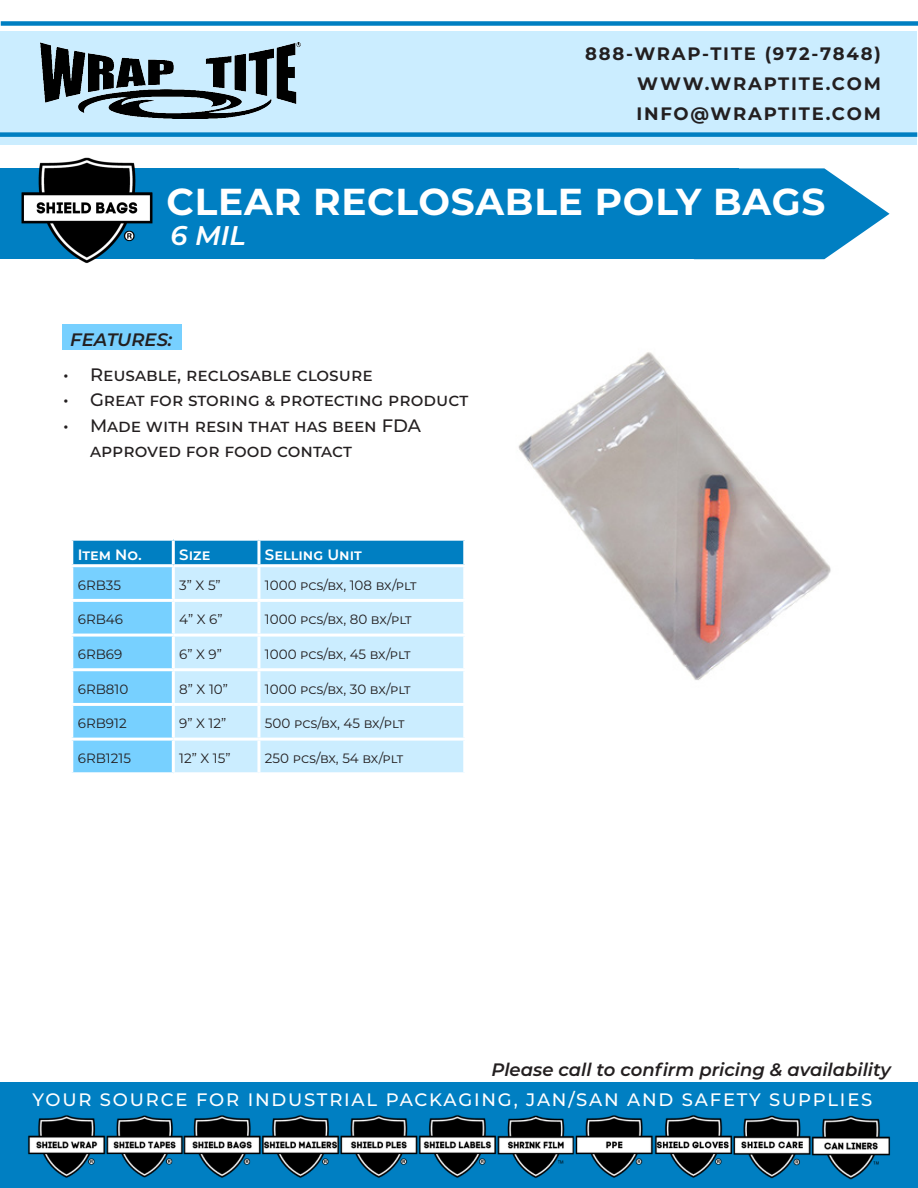
<style>
.page{position:relative;width:918px;height:1188px;background:#fff}
.page>*{position:absolute;margin:0;border:0;box-sizing:border-box;transform-origin:0 0}
.t1{font:700 37.5px "Montserrat";letter-spacing:.02em;color:#fff}
.t2{font:italic 600 27px "Montserrat";color:#fff}
.t3{font:500 18px/25.5px "Montserrat";color:#231f20}
.t4{font:500 18px "Montserrat";letter-spacing:.1em;color:#fff}
.t5{font:700 18px "Montserrat";letter-spacing:.1em;color:#231f20}
.t6{font:italic 600 18px "Montserrat";color:#231f20}
.t7{font:600 15px "Montserrat";color:#fff}
.t8{font:13.5px "Montserrat";color:#231f20}
</style>
<div class="page">
<svg style="left:739px;top:168px;width:151px;height:91px"></svg>
<div style="left:63px;top:324px;width:119px;height:26px;background:#77d0ff"></div>
<div style="left:1px;top:31px;width:916px;height:114px;background:#cbedff"></div>
<div style="left:1px;top:21px;width:917px;height:5px;background:#007fc2"></div>
<div style="left:0;top:132px;width:917px;height:5px;background:#007fc2"></div>
<img style="left:40px;top:43px;width:261px;height:75px">
<div style="left:0;top:168px;width:739px;height:91px;background:#007fc2"></div>
<div style="left:0;top:1082px;width:918px;height:106px;background:#007fc2"></div>
<img style="left:28px;top:1115px;width:862px;height:65px">
<img style="left:21px;top:157px;width:132px;height:107px">
<svg style="left:73px;top:541px;width:390px;height:231px;background:#52b6eb"></svg>
<div style="left:175px;top:567px;width:288px;height:205px;background:#cbedff"></div>
<hr style="left:172px;top:541px;width:3px;height:23px;background:#fff">
<hr style="left:257px;top:541px;width:3px;height:23px;background:#fff">
<hr style="left:70px;top:564px;width:103px;height:3px;background:#fff">
<hr style="left:173px;top:564px;width:86px;height:3px;background:#fff">
<hr style="left:259px;top:564px;width:207px;height:3px;background:#fff">
<hr style="left:172px;top:567px;width:3px;height:32px;background:#fff">
<hr style="left:257px;top:567px;width:3px;height:32px;background:#fff">
<hr style="left:70px;top:599px;width:103px;height:3px;background:#fff">
<hr style="left:173px;top:599px;width:86px;height:3px;background:#fff">
<hr style="left:172px;top:602px;width:3px;height:32px;background:#fff">
<hr style="left:259px;top:599px;width:207px;height:3px;background:#fff">
<hr style="left:257px;top:602px;width:3px;height:32px;background:#fff">
<hr style="left:70px;top:634px;width:103px;height:3px;background:#fff">
<hr style="left:173px;top:634px;width:86px;height:3px;background:#fff">
<hr style="left:172px;top:637px;width:3px;height:31px;background:#fff">
<hr style="left:259px;top:634px;width:207px;height:3px;background:#fff">
<hr style="left:257px;top:637px;width:3px;height:31px;background:#fff">
<hr style="left:70px;top:668px;width:103px;height:3px;background:#fff">
<hr style="left:173px;top:668px;width:86px;height:3px;background:#fff">
<hr style="left:172px;top:671px;width:3px;height:32px;background:#fff">
<hr style="left:259px;top:668px;width:207px;height:3px;background:#fff">
<hr style="left:257px;top:671px;width:3px;height:32px;background:#fff">
<hr style="left:70px;top:703px;width:103px;height:3px;background:#fff">
<hr style="left:173px;top:703px;width:86px;height:3px;background:#fff">
<hr style="left:172px;top:706px;width:3px;height:32px;background:#fff">
<hr style="left:259px;top:703px;width:207px;height:3px;background:#fff">
<hr style="left:257px;top:706px;width:3px;height:32px;background:#fff">
<hr style="left:70px;top:738px;width:103px;height:3px;background:#fff">
<hr style="left:173px;top:738px;width:86px;height:3px;background:#fff">
<hr style="left:172px;top:741px;width:3px;height:31px;background:#fff">
<hr style="left:259px;top:738px;width:207px;height:3px;background:#fff">
<hr style="left:257px;top:741px;width:3px;height:31px;background:#fff">
<img style="left:518px;top:352px;width:313px;height:328px">
<p class="t5" style="left:585px;top:41px;width:297px">888-WRAP-TITE (972-7848)</p>
<p class="t5" style="left:637px;top:71px;width:245px">WWW.WRAPTITE.COM</p>
<p class="t5" style="left:636px;top:101px;width:246px">INFO@WRAPTITE.COM</p>
<p class="t1" style="left:167px;top:175px;width:660px">CLEAR RECLOSABLE POLY BAGS</p>
<p class="t2" style="left:171px;top:217px;width:76px">6 MIL</p>
<p class="t6" style="left:70px;top:327px;width:104px">FEATURES:</p>
<p class="t3" style="left:63px;top:361px;width:311px">• Reusable, reclosable closure</p>
<p class="t3" style="left:63px;top:386px;width:407px">• Great for storing &amp; protecting product</p>
<p class="t3" style="left:90px;top:412px;width:333px;text-indent:-27px">• Made with resin that has been FDA approved for food contact</p>
<p class="t7" style="left:78px;top:544px;width:65px">Item No.</p>
<p class="t7" style="left:179px;top:544px;width:33px">Size</p>
<p class="t7" style="left:265px;top:544px;width:98px">Selling Unit</p>
<p class="t8" style="left:78px;top:576px;width:45px">6RB35</p>
<p class="t8" style="left:179px;top:576px;width:43px">3” X 5”</p>
<p class="t8" style="left:265px;top:576px;width:153px">1000 pcs/bx, 108 bx/plt</p>
<p class="t8" style="left:78px;top:610px;width:47px">6RB46</p>
<p class="t8" style="left:179px;top:610px;width:45px">4” X 6”</p>
<p class="t8" style="left:265px;top:610px;width:148px">1000 pcs/bx, 80 bx/plt</p>
<p class="t8" style="left:78px;top:645px;width:46px">6RB69</p>
<p class="t8" style="left:179px;top:645px;width:44px">6” X 9”</p>
<p class="t8" style="left:265px;top:645px;width:147px">1000 pcs/bx, 45 bx/plt</p>
<p class="t8" style="left:78px;top:680px;width:52px">6RB810</p>
<p class="t8" style="left:179px;top:680px;width:50px">8” X 10”</p>
<p class="t8" style="left:265px;top:680px;width:147px">1000 pcs/bx, 30 bx/plt</p>
<p class="t8" style="left:78px;top:714px;width:50px">6RB912</p>
<p class="t8" style="left:179px;top:714px;width:49px">9” X 12”</p>
<p class="t8" style="left:265px;top:714px;width:141px">500 pcs/bx, 45 bx/plt</p>
<p class="t8" style="left:78px;top:749px;width:55px">6RB1215</p>
<p class="t8" style="left:179px;top:749px;width:53px">12” X 15”</p>
<p class="t8" style="left:265px;top:749px;width:140px">250 pcs/bx, 54 bx/plt</p>
<p class="t6" style="left:491px;top:1057px;width:401px">Please call to confirm pricing &amp; availability</p>
<p class="t4" style="left:33px;top:1087px;width:841px">YOUR SOURCE FOR INDUSTRIAL PACKAGING, JAN/SAN AND SAFETY SUPPLIES</p>
</div>
